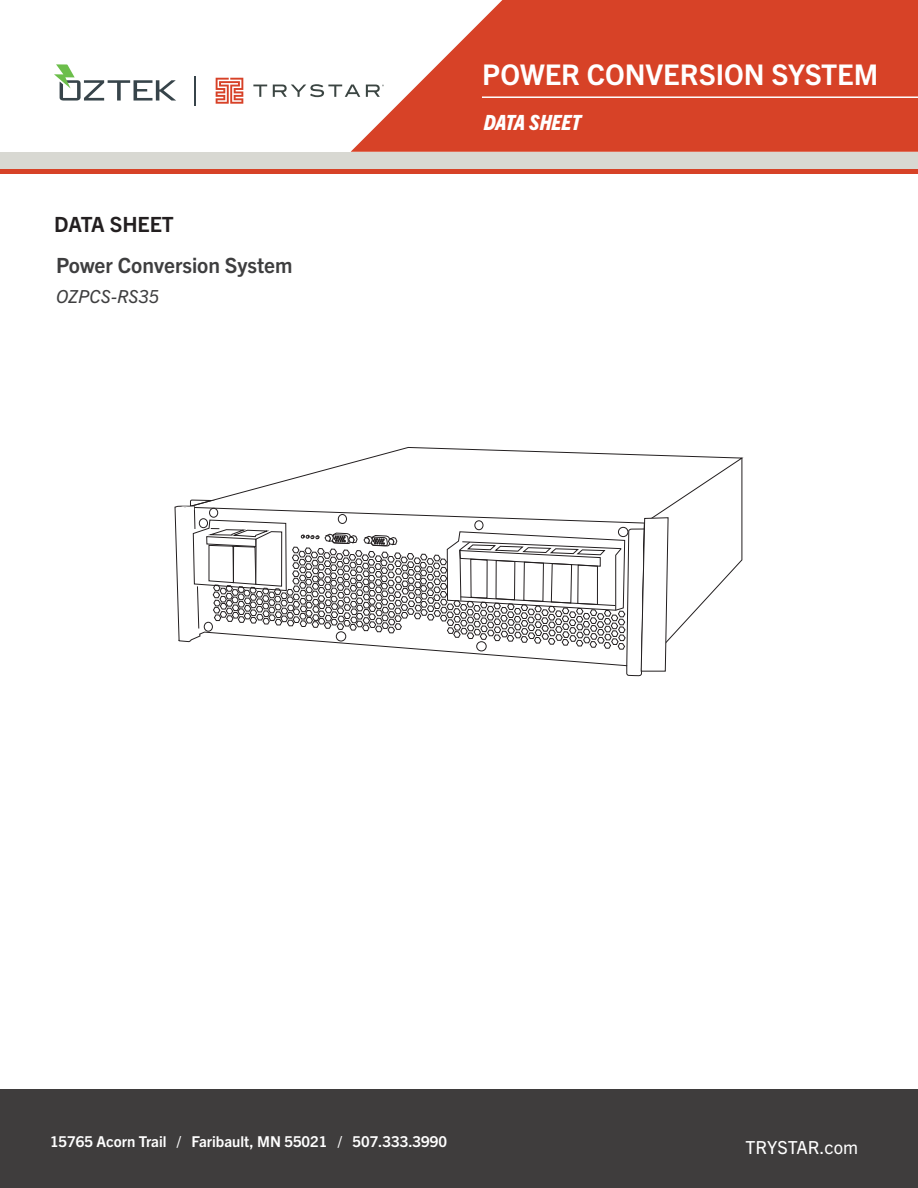
<style>
.page{position:relative;width:918px;height:1188px;background:#fff}
.page>*{position:absolute;margin:0;border:0;box-sizing:border-box;transform-origin:0 0}
.White_Title{font:700 28.5px "Trade Gothic Next LT Pro";color:#fff}
.Main_Copy{font:700 21px "Trade Gothic Next LT Pro";color:#3e3e3f}
.White_Subtitle{font:italic 800 condensed 21px "Trade Gothic Next LT Pro";color:#fff}
.t1{font:700 21px "Trade Gothic Next LT Pro";color:#231f20}
.Orange_Heading{font:18px "Trade Gothic Next LT Pro";color:#fff}
.Main_Copy-2{font:italic 18px "Trade Gothic Next LT Pro";color:#3e3e3f}
.Orange_Heading-2{font:700 15px "Trade Gothic Next LT Pro";color:#fff}
</style>
<div class="page">
<div style="left:0;top:164px;width:918px;height:9px;background:#d74227"></div>
<div style="left:0;top:152px;width:918px;height:17px;background:#d8d8d2"></div>
<svg style="left:351px;top:0;width:567px;height:152px;fill:#d74227"></svg>
<hr style="left:482px;top:96px;width:436px;height:2px;background:#fff">
<div style="left:0;top:1089px;width:918px;height:99px;background:#3f3d3d"></div>
<svg style="left:253px;top:85px;width:14px;height:12px"></svg>
<svg style="left:273px;top:84px;width:87px;height:13px"></svg>
<svg style="left:366px;top:85px;width:18px;height:12px"></svg>
<svg style="left:216px;top:78px;width:27px;height:26px"></svg>
<svg style="left:194px;top:76px;width:1px;height:29px"></svg>
<svg style="left:54px;top:64px;width:122px;height:37px"></svg>
<svg style="left:641px;top:0;width:102px;height:174px;background:#d75239"></svg>
<svg style="left:181px;top:447px;width:563px;height:225px"></svg>
<p class="t1" style="left:54px;top:210px;width:121px">DATA SHEET</p>
<p class="Main_Copy" style="left:56px;top:250px;width:238px">Power Conversion System</p>
<p class="Main_Copy-2" style="left:56px;top:284px;width:105px">OZPCS-RS35</p>
<p class="White_Title" style="left:482px;top:55px;width:398px">POWER CONVERSION SYSTEM</p>
<p class="White_Subtitle" style="left:484px;top:108px;width:99px">DATA SHEET</p>
<p class="Orange_Heading-2" style="left:50px;top:1131px;width:399px">15765 Acorn Trail / Faribault, MN 55021 / 507.333.3990</p>
<p class="Orange_Heading" style="left:745px;top:1135px;width:114px">TRYSTAR.com</p>
</div>
